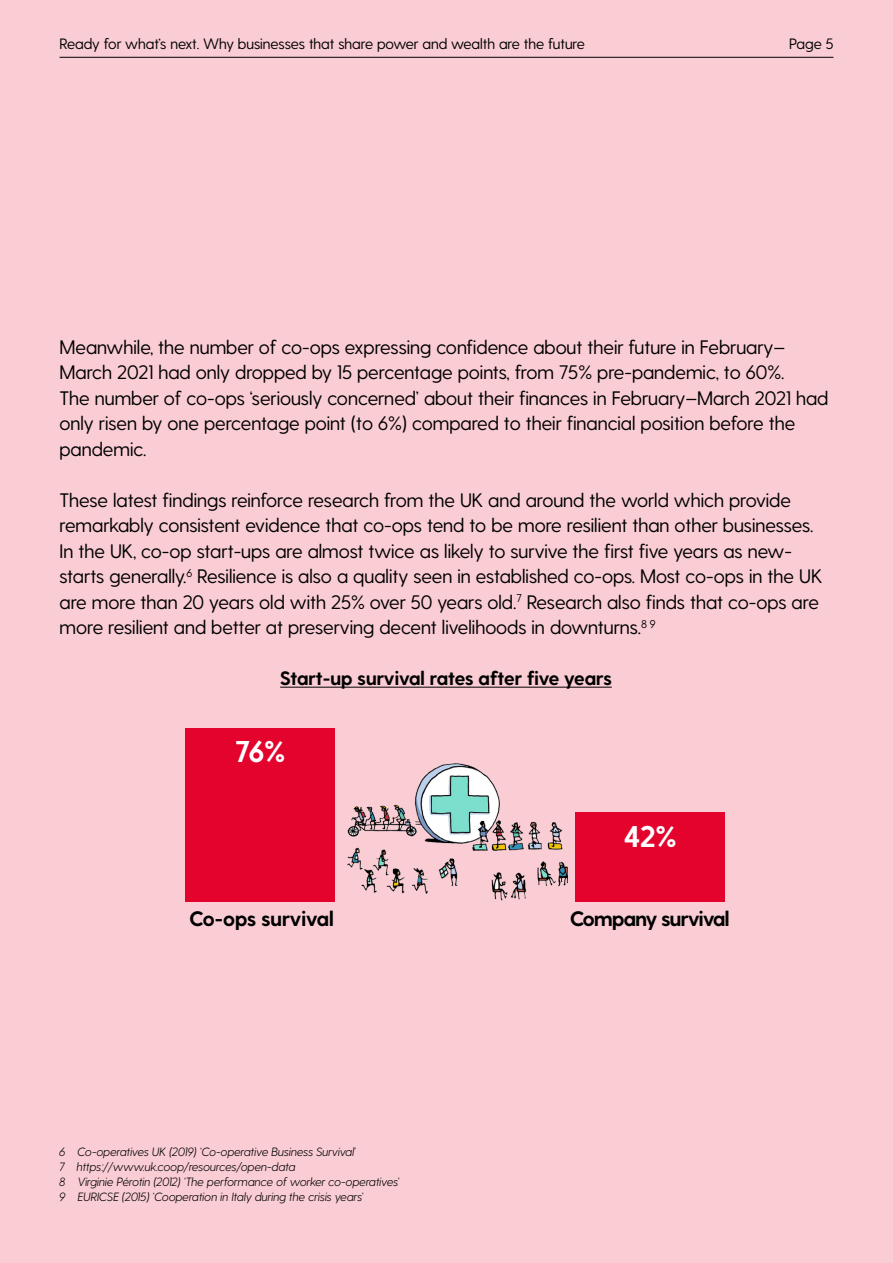
<style>
.page{position:relative;width:893px;height:1263px;background:#facdd5}
.page>*{position:absolute;margin:0;border:0;box-sizing:border-box;transform-origin:0 0}
.t1{font:700 30px "Greycliff CF";color:#fff}
.t2{font:700 21px "Greycliff CF";letter-spacing:-.03em;color:#000}
.t3{font:700 21px "Greycliff CF";color:#000}
.t4{font:19.5px/25.5px "Greycliff CF";color:#000}
.t5{font:700 19.5px "Greycliff CF";color:#000}
.t6{font:15px "Greycliff CF";color:#000}
.t7{font:italic 300 12px/15px "Greycliff CF";color:#000}
</style>
<div class="page">
<hr style="left:60px;top:57px;width:773px;height:1px;background:#000">
<hr style="left:280px;top:687px;width:332px;height:1px;background:#000">
<img style="left:347px;top:763px;width:222px;height:138px">
<div style="left:186px;top:728px;width:149px;height:174px;background:#e4032d"></div>
<div style="left:576px;top:812px;width:149px;height:90px;background:#e4032d"></div>
<p class="t6" style="left:60px;top:35px;width:527px">Ready for what’s next. Why businesses that share power and wealth are the future</p>
<p class="t6" style="left:789px;top:35px;width:46px">Page 5</p>
<p class="t6" style="left:197px;top:35px;width:394px">? Why busine ses that share power and wealth are the future</p>
<p class="t4" style="left:60px;top:334px;width:770px">Meanwhile, the number of co-ops expressing confidence about their future in February– March 2021 had only dropped by 15 percentage points, from 75% pre-pandemic, to 60%.<br>The number of co-ops ‘seriously concerned’ about their finances in February–March 2021 had only risen by one percentage point (to 6%) compared to their financial position before the pandemic.</p>
<p class="t4" style="left:60px;top:487px;width:764px">These latest findings reinforce research from the UK and around the world which provide remarkably consistent evidence that co-ops tend to be more resilient than other businesses.<br>In the UK, co-op start-ups are almost twice as likely to survive the first five years as new&shy;starts generally.<sup>6</sup> Resilience is also a quality seen in established co-ops. Most co-ops in the UK are more than 20 years old with 25% over 50 years old.<sup>7</sup> Research also finds that co-ops are more resilient and better at preserving decent livelihoods in downturns.<sup>8</sup> <sup>9</sup></p>
<p class="t5" style="left:280px;top:667px;width:333px">Start-up survival rates after five years</p>
<h1 class="t1" style="left:235px;top:734px;width:52px">76%</h1>
<h1 class="t1" style="left:624px;top:818px;width:55px">42%</h1>
<p class="t3" style="left:189px;top:906px;width:146px">Co-ops survival</p>
<p class="t2" style="left:570px;top:906px;width:161px">Company survival</p>
<p class="t7" style="left:60px;top:1144px;width:342px">6 Co-operatives UK (2019) ‘Co-operative Business Survival’<br>7 https://www.uk.coop/resources/open-data<br>8 Virginie Pérotin (2012) ‘The performance of worker co-operatives’ 9 EURICSE (2015) ‘Cooperation in Italy during the crisis years’</p>
</div>
